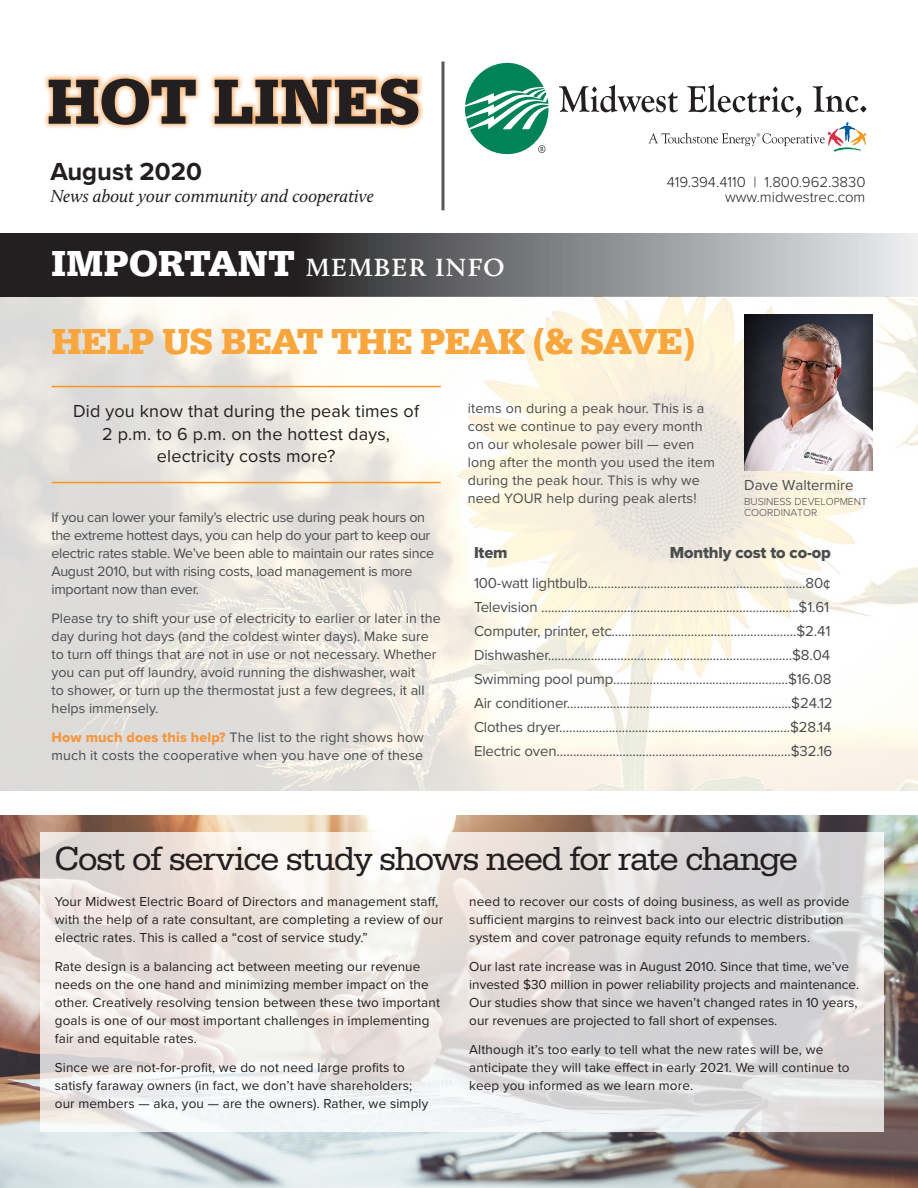
<style>
.page{position:relative;width:918px;height:1188px;background:#fff}
.page>*{position:absolute;margin:0;border:0;box-sizing:border-box;transform-origin:0 0}
.t1{font:700 66px "Serifa";letter-spacing:-.01em;color:#231f20}
.t2{font:700 37.5px "Serifa";letter-spacing:-.025em;color:#faa63f}
.t3{font:35.7px "Calluna";color:#fff}
.t4{font:34.5px "Serifa";letter-spacing:-.025em;color:#231f20}
.t5{font:700 25.65px "Proxima Nova";color:#231f20}
.pullquote{font:18px/22.5px "Proxima Nova";letter-spacing:.01em;color:#231f20;text-align:center}
.t6{font:italic 18px "Calluna";color:#231f20}
.sans_serif_text{font:16.5px "Proxima Nova Extrabld";letter-spacing:-.01em;color:#4b4c4d}
.sans_serif_text-2{font:15px "Proxima Nova";letter-spacing:-.01em;color:#4b4c4d}
.t7{font:300 15px/15px "Proxima Nova";color:#231f20;text-align:right}
.headshot_caption_nam{font:15px "Proxima Nova";color:#4b4c4d}
.text{font:14.25px/18px "Proxima Nova";color:#4b4c4d}
.text-2{font:14.25px/18px "Proxima Nova";letter-spacing:-.02em;color:#4b4c4d}
.Text{font:13.5px/18px "Proxima Nova";letter-spacing:.01em;color:#231f20}
.headshot_caption_inf{font:300 10.5px/10.5px "Proxima Nova";color:#4b4c4d}
.s1{font-family:"Serifa";font-weight:700;font-size:37.5px}
.s2{font-family:"Proxima Nova Extrabld";color:#f69740}
</style>
<div class="page">
<div style="left:42px;top:72px;width:383px;height:59px;background:#f5851f;opacity:.66"></div>
<hr style="left:441px;top:62px;width:3px;height:148px;background:#57585a">
<svg style="left:0;top:233px;width:918px;height:63px;background:#6a696b"></svg>
<svg style="left:465px;top:63px;width:84px;height:91px"></svg>
<svg style="left:559px;top:85px;width:308px;height:67px"></svg>
<img style="left:0;top:297px;width:918px;height:494px">
<hr style="left:52px;top:386px;width:389px;height:1px;background:#f7981d">
<hr style="left:52px;top:482px;width:389px;height:1px;background:#f7981d">
<img style="left:744px;top:314px;width:129px;height:157px">
<img style="left:0;top:816px;width:918px;height:372px">
<svg style="left:40px;top:832px;width:844px;height:300px"></svg>
<p class="t1" style="left:46px;top:62px;width:376px">HOT LINES</p>
<p class="t5" style="left:50px;top:153px;width:153px">August 2020</p>
<p class="t6" style="left:50px;top:185px;width:325px">News about your community and cooperative</p>
<p class="t7" style="left:667px;top:174px;width:200px">419.394.4110 | 1.800.962.3830 www.midwestrec.com</p>
<p class="t3" style="left:51px;top:242px;width:456px"><span class="s1">IMPORTANT</span> member info</p>
<p class="t2" style="left:52px;top:320px;width:645px">HELP US BEAT THE PEAK (&amp; SAVE)</p>
<p class="pullquote" style="left:73px;top:399px;width:348px">Did you know that during the peak times of<br>2 p.m. to 6 p.m. on the hottest days, electricity costs more?</p>
<p class="text-2" style="left:52px;top:508px;width:384px">If you can lower your family’s electric use during peak hours on the extreme hottest days, you can help do your part to keep our electric rates stable. We’ve been able to maintain our rates since August 2010, but with rising costs, load management is more important now than ever.</p>
<p class="text" style="left:52px;top:609px;width:391px">Please try to shift your use of electricity to earlier or later in the day during hot days (and the coldest winter days). Make sure to turn off things that are not in use or not necessary. Whether you can put off laundry, avoid running the dishwasher, wait<br>to shower, or turn up the thermostat just a few degrees, it all helps immensely.</p>
<p class="text" style="left:52px;top:728px;width:374px"><span class="s2">How much does this help?</span> The list to the right shows how much it costs the cooperative when you have one of these</p>
<p class="text" style="left:468px;top:398px;width:249px">items on during a peak hour. This is a cost we continue to pay every month on our wholesale power bill — even long after the month you used the item during the peak hour. This is why we need YOUR help during peak alerts!</p>
<p class="headshot_caption_nam" style="left:744px;top:474px;width:111px">Dave Waltermire</p>
<p class="headshot_caption_inf" style="left:744px;top:496px;width:124px">BUSINESS DEVELOPMENT<br>COORDINATOR</p>
<p class="sans_serif_text" style="left:474px;top:541px;width:35px">Item</p>
<p class="sans_serif_text" style="left:670px;top:541px;width:162px">Monthly cost to co-op</p>
<p class="sans_serif_text-2" style="left:474px;top:572px;width:358px">100-watt lightbulb..................................................................80¢</p>
<p class="sans_serif_text-2" style="left:474px;top:596px;width:357px">Television ..............................................................................$1.61</p>
<p class="sans_serif_text-2" style="left:474px;top:620px;width:358px">Computer, printer, etc........................................................$2.41</p>
<p class="sans_serif_text-2" style="left:474px;top:644px;width:358px">Dishwasher..........................................................................$8.04</p>
<p class="sans_serif_text-2" style="left:474px;top:668px;width:359px">Swimming pool pump.....................................................$16.08</p>
<p class="sans_serif_text-2" style="left:474px;top:692px;width:360px">Air conditioner....................................................................$24.12</p>
<p class="sans_serif_text-2" style="left:474px;top:716px;width:359px">Clothes dryer......................................................................$28.14</p>
<p class="sans_serif_text-2" style="left:474px;top:740px;width:360px">Electric oven.......................................................................$32.16</p>
<p class="t4" style="left:55px;top:839px;width:745px">Cost of service study shows need for rate change</p>
<p class="Text" style="left:55px;top:892px;width:390px">Your Midwest Electric Board of Directors and management staff, with the help of a rate consultant, are completing a review of our electric rates. This is called a “cost of service study.”</p>
<p class="Text" style="left:55px;top:957px;width:387px">Rate design is a balancing act between meeting our revenue needs on the one hand and minimizing member impact on the other. Creatively resolving tension between these two important goals is one of our most important challenges in implementing fair and equitable rates.</p>
<p class="Text" style="left:55px;top:1058px;width:375px">Since we are not-for-profit, we do not need large profits to satisfy faraway owners (in fact, we don’t have shareholders; our members — aka, you — are the owners). Rather, we simply</p>
<p class="Text" style="left:469px;top:892px;width:382px">need to recover our costs of doing business, as well as provide sufficient margins to reinvest back into our electric distribution system and cover patronage equity refunds to members.</p>
<p class="Text" style="left:469px;top:957px;width:391px">Our last rate increase was in August 2010. Since that time, we’ve invested $30 million in power reliability projects and maintenance.<br>Our studies show that since we haven’t changed rates in 10 years, our revenues are projected to fall short of expenses.</p>
<p class="Text" style="left:469px;top:1040px;width:382px">Although it’s too early to tell what the new rates will be, we anticipate they will take effect in early 2021. We will continue to keep you informed as we learn more.</p>
</div>
